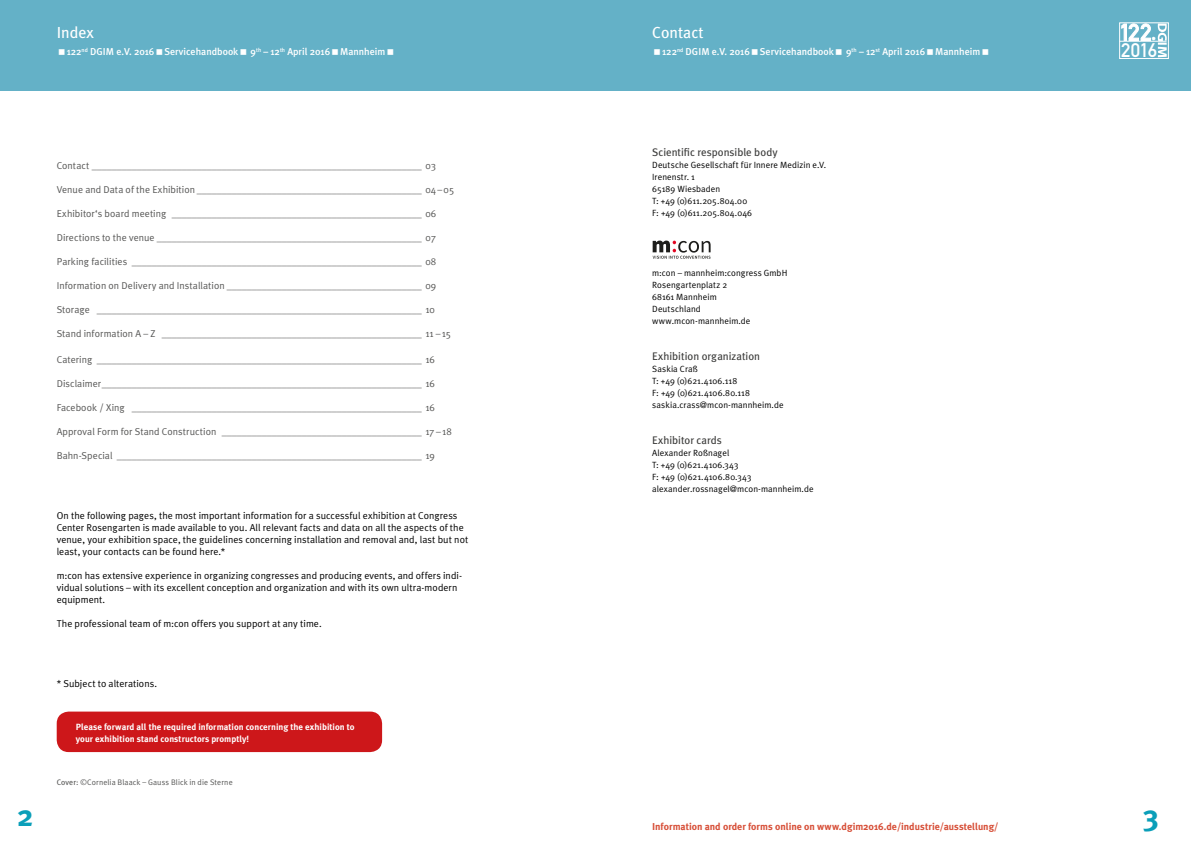
<style>
.page{position:relative;width:1191px;height:842px;background:#fff}
.page>*{position:absolute;margin:0;border:0;box-sizing:border-box;transform-origin:0 0}
.t1{font:700 30px "Meta Plus";color:#0b9fb9}
.t2{font:500 22.1px "Meta Plus";color:#fff}
.t3{font:19.4px "DIN Mittelschrift Std";color:#fff}
.t4{font:16px "Meta Plus";color:#fff}
.t5{font:11px "Meta Plus";color:#3c3c3b}
.t6{font:10px "Meta Plus Normal";letter-spacing:.005em;color:#575756}
.t7{font:10px/12px "Meta Plus Normal";letter-spacing:.005em;color:#000}
.t8{font:500 10px "Meta Plus";color:#fff}
.t9{font:700 10px "Meta Plus";color:#d74f38}
.t10{font:9px/12px "Meta Plus Normal";letter-spacing:.01em;color:#000}
.t11{font:700 9px/12px "Meta Plus";letter-spacing:.005em;color:#fff}
.t12{font:8px "Meta Plus Normal";letter-spacing:.015em;color:#575756}
.s1{font-family:"Meta Plus"}
</style>
<div class="page">
<div style="left:595px;top:0;width:596px;height:91px;background:#64b1c7"></div>
<div style="left:0;top:0;width:595px;height:91px;background:#64b1c7"></div>
<div style="left:1119px;top:23px;width:49px;height:36px;border:1px solid #fff"></div>
<svg style="left:1157px;top:24px;width:9px;height:33px"></svg>
<hr style="left:1119px;top:41px;width:47px;height:1px;background:#fff">
<svg style="left:1121px;top:24px;width:29px;height:17px"></svg>
<svg style="left:652px;top:241px;width:58px;height:18px"></svg>
<div style="left:57px;top:711px;width:325px;height:41px;background:#cd171a;border-radius:12px"></div>
<h3 class="t4" style="left:57px;top:23px;width:39px">Index</h3>
<h3 class="t4" style="left:652px;top:23px;width:53px">Contact</h3>
<h2 class="t2" style="left:1150px;top:20px;width:7px">.</h2>
<p class="t8" style="left:67px;top:46px;width:320px">122<sup>nd</sup> DGIM e.V. 2016 Servicehandbook 9<sup>th</sup> – 12<sup>th</sup> April 2016 Mannheim</p>
<h3 class="t3" style="left:1121px;top:39px;width:37px">2016</h3>
<p class="t8" style="left:662px;top:46px;width:320px">122<sup>nd</sup> DGIM e.V. 2016 Servicehandbook 9<sup>th</sup> – 12<sup>st</sup> April 2016 Mannheim</p>
<p class="t6" style="left:57px;top:159px;width:381px">Contact __________________________________________________________________ 03</p>
<p class="t6" style="left:57px;top:183px;width:399px">Venue and Data of the Exhibition _____________________________________________ 04 – 05</p>
<p class="t6" style="left:57px;top:207px;width:381px">Exhibitor‘s board meeting __________________________________________________ 06</p>
<p class="t6" style="left:57px;top:231px;width:381px">Directions to the venue _____________________________________________________ 07</p>
<p class="t6" style="left:57px;top:255px;width:381px">Parking facilities __________________________________________________________ 08</p>
<p class="t6" style="left:57px;top:279px;width:381px">Information on Delivery and Installation _______________________________________ 09</p>
<p class="t6" style="left:57px;top:303px;width:379px">Storage _________________________________________________________________ 10</p>
<p class="t6" style="left:57px;top:327px;width:396px">Stand information A – Z ____________________________________________________ 11 – 15</p>
<p class="t6" style="left:57px;top:353px;width:379px">Catering _________________________________________________________________ 16</p>
<p class="t6" style="left:57px;top:377px;width:379px">Disclaimer________________________________________________________________ 16</p>
<p class="t6" style="left:57px;top:401px;width:379px">Facebook / Xing __________________________________________________________ 16</p>
<p class="t6" style="left:57px;top:425px;width:396px">Approval Form for Stand Construction ________________________________________ 17 – 18</p>
<p class="t6" style="left:57px;top:449px;width:379px">Bahn-Special _____________________________________________________________ 19</p>
<p class="t7" style="left:57px;top:509px;width:413px">On the following pages, the most important information for a successful exhibition at Congress Center Rosengarten is made available to you. All relevant facts and data on all the aspects of the venue, your exhibition space, the guidelines concerning installation and removal and, last but not least, your contacts can be found here.*</p>
<p class="t7" style="left:57px;top:569px;width:407px">m:con has extensive experience in organizing congresses and producing events, and offers indi&shy;vidual solutions – with its excellent conception and organization and with its own ultra-modern equipment.</p>
<p class="t7" style="left:57px;top:617px;width:266px">The professional team of m:con offers you support at any time.</p>
<p class="t7" style="left:57px;top:677px;width:102px">* Subject to alterations.</p>
<p class="t11" style="left:76px;top:721px;width:280px">Please forward all the required information concerning the exhibition to your exhibition stand constructors promptly!</p>
<p class="t12" style="left:57px;top:778px;width:177px"><span class="s1">Cover:</span> ©Cornelia Blaack – Gauss Blick in die Sterne</p>
<p class="t5" style="left:652px;top:146px;width:127px">Scientific responsible body</p>
<p class="t10" style="left:652px;top:159px;width:175px">Deutsche Gesellschaft für Innere Medizin e.V.<br>Irenenstr. 1<br>65189 Wiesbaden<br>T: +49 (0)611.205.804.00<br>F: +49 (0)611.205.804.046</p>
<p class="t10" style="left:652px;top:267px;width:137px">m:con – mannheim:congress GmbH<br>Rosengartenplatz 2<br>68161 Mannheim<br>Deutschland www.mcon-mannheim.de</p>
<p class="t5" style="left:652px;top:350px;width:109px">Exhibition organization</p>
<p class="t10" style="left:652px;top:363px;width:133px">Saskia Craß<br>T: +49 (0)621.4106.118<br>F: +49 (0)621.4106.80.118 saskia.crass@mcon-mannheim.de</p>
<p class="t5" style="left:652px;top:434px;width:71px">Exhibitor cards</p>
<p class="t10" style="left:652px;top:447px;width:163px">Alexander Roßnagel<br>T: +49 (0)621.4106.343<br>F: +49 (0)621.4106.80.343 alexander.rossnagel@mcon-mannheim.de</p>
<h1 class="t1" style="left:17px;top:798px;width:18px">2</h1>
<h1 class="t1" style="left:1143px;top:798px;width:17px">3</h1>
<p class="t9" style="left:652px;top:821px;width:348px">Information and order forms online on www.dgim2016.de/industrie/ausstellung/</p>
</div>
